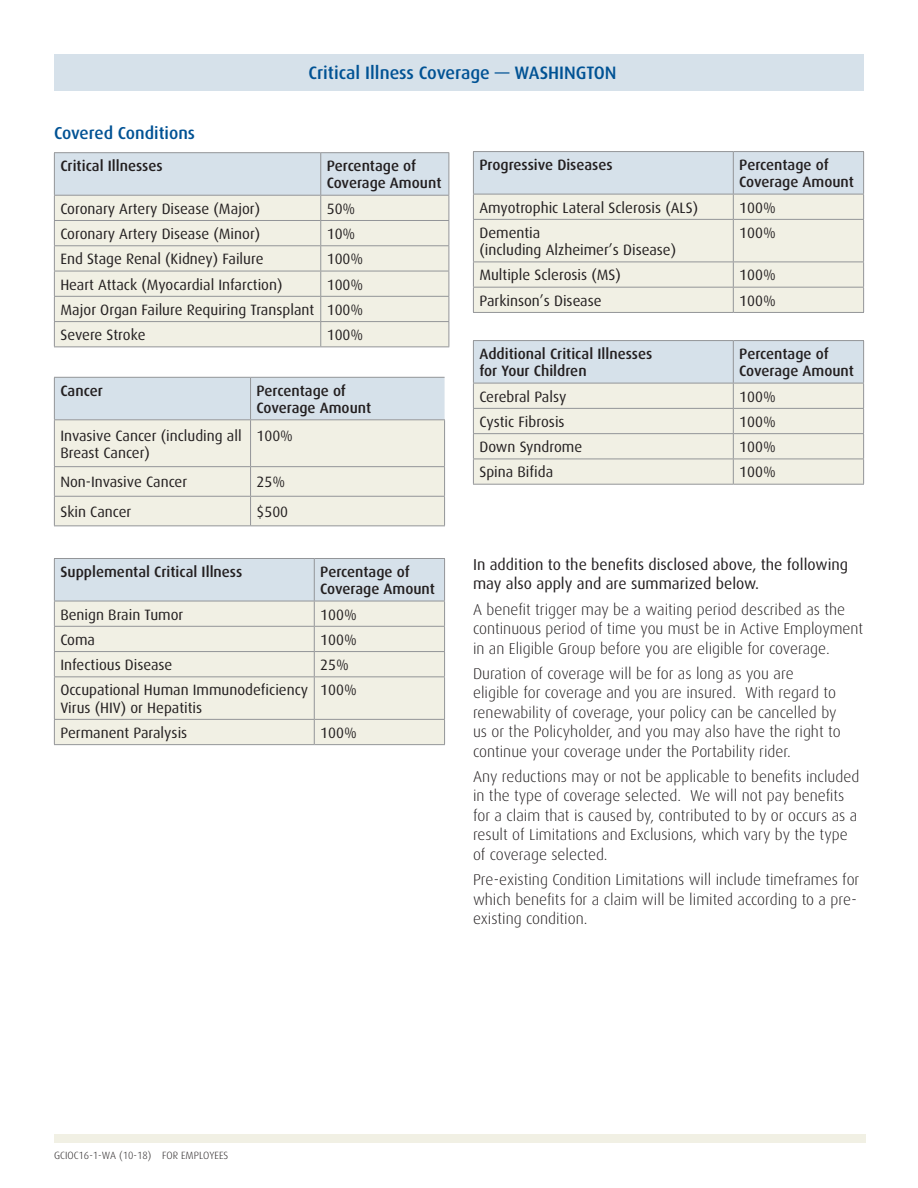
<style>
.page{position:relative;width:918px;height:1188px;background:#fff}
.page>*{position:absolute;margin:0;border:0;box-sizing:border-box;transform-origin:0 0}
.t1{font:500 18px "Dax Pro";color:#005294}
.t2{font:500 17.25px "Dax Pro";color:#005294}
.t3{font:300 15.75px/19.5px "Dax Pro";color:#231f20}
.t4{font:15.75px/19.5px "Dax Pro";color:#231f20}
.t5{font:15px/17.2px "Dax Pro";color:#231f20}
.t6{font:500 15px/17.2px "Dax Pro";color:#231f20}
.t7{font:300 10.5px "Dax Pro";color:#231f20}
</style>
<div class="page">
<div style="left:54px;top:54px;width:810px;height:37px;background:#d6e1ea"></div>
<div style="left:54px;top:1135px;width:812px;height:8px;background:#f1f0e4"></div>
<div style="left:55px;top:677px;width:389px;height:67px;background:#f1f0e4"></div>
<svg style="left:54px;top:558px;width:391px;height:118px;background:#e4e7e3"></svg>
<hr style="left:54px;top:676px;width:260px;height:1px;background:#939598">
<hr style="left:54px;top:677px;width:1px;height:42px;background:#939598">
<hr style="left:314px;top:676px;width:131px;height:1px;background:#939598">
<hr style="left:314px;top:677px;width:1px;height:42px;background:#939598">
<hr style="left:444px;top:677px;width:1px;height:42px;background:#939598">
<hr style="left:54px;top:719px;width:260px;height:1px;background:#939598">
<svg style="left:54px;top:720px;width:1px;height:24px"></svg>
<hr style="left:314px;top:719px;width:131px;height:1px;background:#939598">
<svg style="left:314px;top:720px;width:1px;height:24px"></svg>
<svg style="left:444px;top:720px;width:1px;height:24px"></svg>
<hr style="left:54px;top:744px;width:260px;height:1px;background:#939598">
<hr style="left:314px;top:744px;width:131px;height:1px;background:#939598">
<hr style="left:314px;top:558px;width:131px;height:1px;background:#939598">
<hr style="left:314px;top:559px;width:1px;height:42px;background:#939598">
<hr style="left:444px;top:559px;width:1px;height:42px;background:#939598">
<hr style="left:314px;top:601px;width:131px;height:1px;background:#939598">
<div style="left:474px;top:220px;width:389px;height:92px;background:#f1f0e4"></div>
<hr style="left:473px;top:151px;width:260px;height:1px;background:#939598">
<svg style="left:473px;top:152px;width:391px;height:67px;background:#dee4e6"></svg>
<hr style="left:473px;top:219px;width:260px;height:1px;background:#939598">
<hr style="left:473px;top:220px;width:1px;height:42px;background:#939598">
<hr style="left:733px;top:219px;width:131px;height:1px;background:#939598">
<hr style="left:733px;top:220px;width:1px;height:42px;background:#939598">
<hr style="left:863px;top:220px;width:1px;height:42px;background:#939598">
<hr style="left:473px;top:262px;width:260px;height:1px;background:#939598">
<hr style="left:733px;top:262px;width:131px;height:1px;background:#939598">
<hr style="left:473px;top:287px;width:260px;height:1px;background:#939598">
<svg style="left:473px;top:262px;width:1px;height:50px"></svg>
<hr style="left:733px;top:287px;width:131px;height:1px;background:#939598">
<svg style="left:733px;top:262px;width:1px;height:50px"></svg>
<svg style="left:863px;top:262px;width:1px;height:50px"></svg>
<hr style="left:473px;top:312px;width:260px;height:1px;background:#939598">
<hr style="left:733px;top:312px;width:131px;height:1px;background:#939598">
<hr style="left:733px;top:151px;width:131px;height:1px;background:#939598">
<hr style="left:733px;top:152px;width:1px;height:42px;background:#939598">
<hr style="left:863px;top:152px;width:1px;height:42px;background:#939598">
<hr style="left:733px;top:194px;width:131px;height:1px;background:#939598">
<hr style="left:473px;top:340px;width:260px;height:1px;background:#939598">
<svg style="left:473px;top:341px;width:391px;height:143px;background:#e5e8e3"></svg>
<hr style="left:473px;top:484px;width:260px;height:1px;background:#939598">
<hr style="left:733px;top:484px;width:131px;height:1px;background:#939598">
<hr style="left:733px;top:340px;width:131px;height:1px;background:#939598">
<hr style="left:733px;top:341px;width:1px;height:42px;background:#939598">
<hr style="left:863px;top:341px;width:1px;height:42px;background:#939598">
<hr style="left:733px;top:383px;width:131px;height:1px;background:#939598">
<hr style="left:54px;top:152px;width:267px;height:1px;background:#939598">
<svg style="left:54px;top:153px;width:396px;height:193px;background:#e7e9e2"></svg>
<hr style="left:54px;top:346px;width:267px;height:1px;background:#939598">
<hr style="left:321px;top:346px;width:128px;height:1px;background:#939598">
<hr style="left:321px;top:152px;width:128px;height:1px;background:#939598">
<hr style="left:320px;top:153px;width:1px;height:42px;background:#939598">
<hr style="left:449px;top:153px;width:1px;height:42px;background:#939598">
<hr style="left:321px;top:195px;width:128px;height:1px;background:#939598">
<svg style="left:54px;top:377px;width:391px;height:148px;background:#e6e9e3"></svg>
<hr style="left:54px;top:525px;width:197px;height:1px;background:#939598">
<hr style="left:251px;top:525px;width:194px;height:1px;background:#939598">
<hr style="left:250px;top:378px;width:1px;height:41px;background:#939598">
<p class="t1" style="left:308px;top:61px;width:310px">Critical Illness Coverage — WASHINGTON</p>
<p class="t2" style="left:54px;top:122px;width:143px">Covered Conditions</p>
<p class="t6" style="left:60px;top:157px;width:104px">Critical Illnesses</p>
<p class="t6" style="left:327px;top:157px;width:116px">Percentage of<br>Coverage Amount</p>
<p class="t5" style="left:60px;top:199px;width:201px">Coronary Artery Disease (Major)</p>
<p class="t5" style="left:327px;top:199px;width:30px">50%</p>
<p class="t5" style="left:60px;top:225px;width:201px">Coronary Artery Disease (Minor)</p>
<p class="t5" style="left:327px;top:225px;width:30px">10%</p>
<p class="t5" style="left:60px;top:250px;width:205px">End Stage Renal (Kidney) Failure</p>
<p class="t5" style="left:327px;top:250px;width:38px">100%</p>
<p class="t5" style="left:60px;top:275px;width:224px">Heart Attack (Myocardial Infarction)</p>
<p class="t5" style="left:60px;top:271px;width:304px;line-height:25.2px;text-align:justify;text-indent:266px">100% Major Organ Failure Requiring Transplant 100% Severe Stroke</p>
<p class="t5" style="left:327px;top:326px;width:38px">100%</p>
<p class="t6" style="left:60px;top:382px;width:44px">Cancer</p>
<p class="t6" style="left:257px;top:382px;width:116px">Percentage of<br>Coverage Amount</p>
<p class="t5" style="left:60px;top:426px;width:183px">Invasive Cancer (including all<br>Breast Cancer)</p>
<p class="t5" style="left:257px;top:426px;width:38px">100%</p>
<p class="t5" style="left:60px;top:473px;width:128px">Non-Invasive Cancer</p>
<p class="t5" style="left:257px;top:473px;width:30px">25%</p>
<p class="t5" style="left:60px;top:503px;width:73px">Skin Cancer</p>
<p class="t5" style="left:257px;top:503px;width:33px">$500</p>
<p class="t6" style="left:60px;top:563px;width:183px">Supplemental Critical Illness</p>
<p class="t6" style="left:320px;top:563px;width:116px">Percentage of<br>Coverage Amount</p>
<p class="t5" style="left:60px;top:605px;width:125px">Benign Brain Tumor</p>
<p class="t5" style="left:320px;top:605px;width:38px">100%</p>
<p class="t5" style="left:60px;top:631px;width:36px">Coma</p>
<p class="t5" style="left:320px;top:631px;width:38px">100%</p>
<p class="t5" style="left:60px;top:656px;width:114px">Infectious Disease</p>
<p class="t5" style="left:320px;top:656px;width:30px">25%</p>
<p class="t5" style="left:60px;top:681px;width:249px">Occupational Human Immunodeficiency<br>Virus (HIV) or Hepatitis</p>
<p class="t5" style="left:320px;top:681px;width:38px">100%</p>
<p class="t5" style="left:60px;top:724px;width:128px">Permanent Paralysis</p>
<p class="t5" style="left:320px;top:724px;width:38px">100%</p>
<p class="t6" style="left:479px;top:156px;width:135px">Progressive Diseases</p>
<p class="t6" style="left:739px;top:156px;width:116px">Percentage of<br>Coverage Amount</p>
<p class="t5" style="left:479px;top:198px;width:220px">Amyotrophic Lateral Sclerosis (ALS)</p>
<p class="t5" style="left:739px;top:198px;width:38px">100%</p>
<p class="t5" style="left:479px;top:224px;width:198px">Dementia<br>(including Alzheimer’s Disease)</p>
<p class="t5" style="left:739px;top:224px;width:38px">100%</p>
<p class="t5" style="left:479px;top:266px;width:143px">Multiple Sclerosis (MS)</p>
<p class="t5" style="left:739px;top:266px;width:38px">100%</p>
<p class="t5" style="left:479px;top:291px;width:124px">Parkinson’s Disease</p>
<p class="t5" style="left:739px;top:291px;width:38px">100%</p>
<p class="t6" style="left:479px;top:345px;width:174px">Additional Critical Illnesses for Your Children</p>
<p class="t6" style="left:739px;top:345px;width:116px">Percentage of<br>Coverage Amount</p>
<p class="t5" style="left:479px;top:387px;width:88px">Cerebral Palsy</p>
<p class="t5" style="left:739px;top:387px;width:38px">100%</p>
<p class="t5" style="left:479px;top:413px;width:87px">Cystic Fibrosis</p>
<p class="t5" style="left:739px;top:413px;width:38px">100%</p>
<p class="t5" style="left:479px;top:438px;width:104px">Down Syndrome</p>
<p class="t5" style="left:739px;top:438px;width:38px">100%</p>
<p class="t5" style="left:479px;top:463px;width:75px">Spina Bifida</p>
<p class="t5" style="left:739px;top:463px;width:38px">100%</p>
<p class="t4" style="left:473px;top:554px;width:377px">In addition to the benefits disclosed above, the following may also apply and are summarized below.</p>
<p class="t3" style="left:473px;top:599px;width:392px">A benefit trigger may be a waiting period described as the continuous period of time you must be in Active Employment in an Eligible Group before you are eligible for coverage.</p>
<p class="t3" style="left:473px;top:663px;width:369px">Duration of coverage will be for as long as you are eligible for coverage and you are insured. With regard to renewability of coverage, your policy can be cancelled by us or the Policyholder, and you may also have the right to continue your coverage under the Portability rider.</p>
<p class="t3" style="left:473px;top:766px;width:388px">Any reductions may or not be applicable to benefits included in the type of coverage selected. We will not pay benefits for a claim that is caused by, contributed to by or occurs as a result of Limitations and Exclusions, which vary by the type of coverage selected.</p>
<p class="t3" style="left:473px;top:869px;width:388px">Pre-existing Condition Limitations will include timeframes for which benefits for a claim will be limited according to a pre&shy;existing condition.</p>
<p class="t7" style="left:54px;top:1149px;width:176px">GCIOC16-1-WA (10-18) FOR EMPLOYEES</p>
</div>
